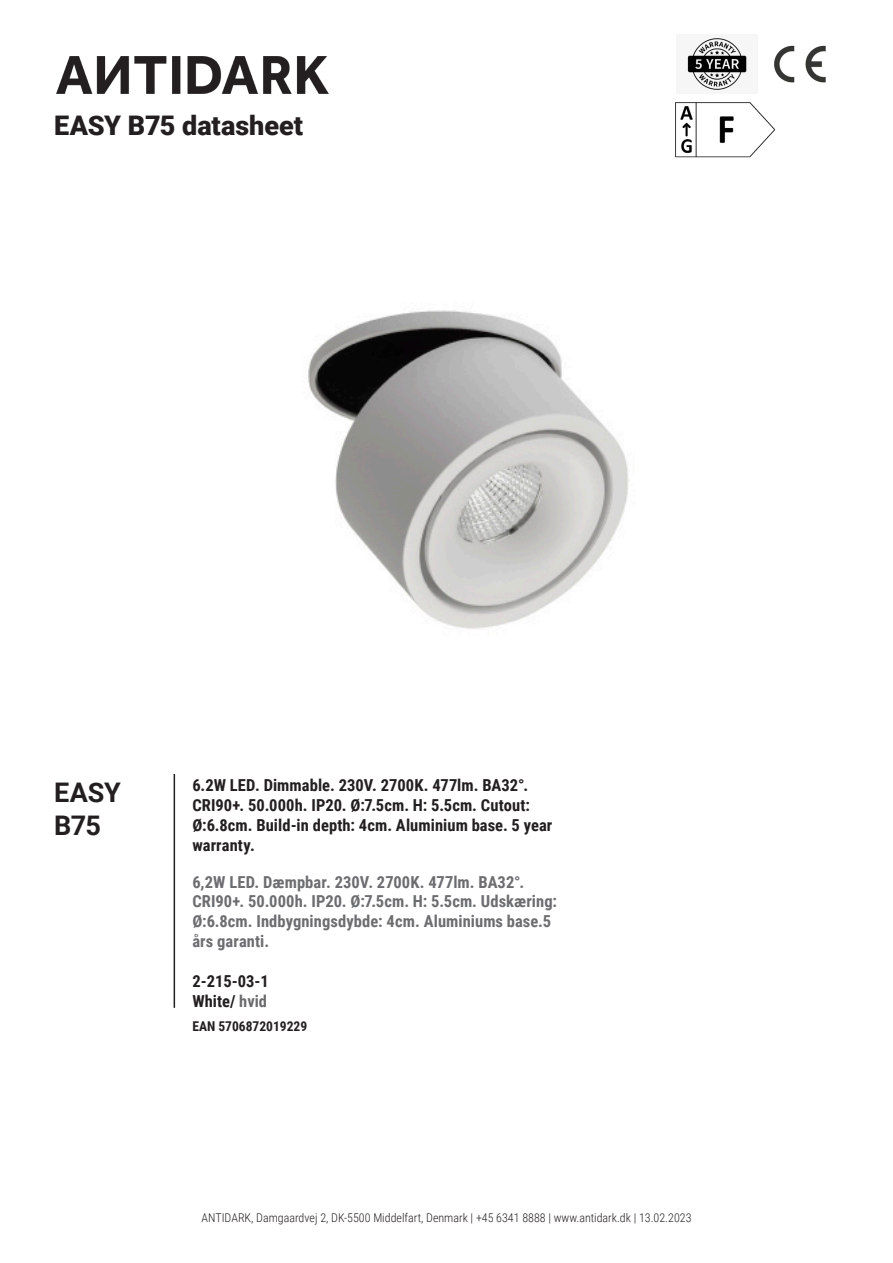
<style>
.page{position:relative;width:893px;height:1263px;background:#fff}
.page>*{position:absolute;margin:0;border:0;box-sizing:border-box;transform-origin:0 0}
.t1{font:900 27px "Roboto";letter-spacing:-.005em;color:#231f20}
.t2{font:700 27px "Roboto";letter-spacing:-.01em;color:#231f20}
.t3{font:700 16.5px/19.8px "Roboto Condensed";letter-spacing:.005em;color:#231f20}
.t4{font:700 16.5px/19.8px "Roboto Condensed";letter-spacing:.005em;color:#6c6d70}
.t5{font:700 13.5px "Roboto Condensed";color:#231f20}
.t6{font:300 12px "Roboto Condensed";color:#231f20}
.s1{color:#6b6b6e}
</style>
<div class="page">
<img style="left:56px;top:57px;width:272px;height:36px">
<img style="left:774px;top:45px;width:52px;height:38px">
<img style="left:687px;top:38px;width:60px;height:52px">
<img style="left:308px;top:310px;width:321px;height:319px">
<hr style="left:174px;top:774px;width:1px;height:234px;background:#231f20">
<img style="left:675px;top:102px;width:100px;height:56px">
<p class="t1" style="left:54px;top:106px;width:251px">EASY B75 datasheet</p>
<p class="t2" style="left:54px;top:774px;width:68px">EASY</p>
<p class="t2" style="left:54px;top:806px;width:49px">B75</p>
<p class="t3" style="left:192px;top:775px;width:361px">6.2W LED. Dimmable. 230V. 2700K. 477lm. BA32°.<br>CRI90+. 50.000h. IP20. Ø:7.5cm. H: 5.5cm. Cutout:<br>Ø:6.8cm. Build-in depth: 4cm. Aluminium base. 5 year warranty.</p>
<p class="t4" style="left:192px;top:871px;width:366px">6,2W LED. Dæmpbar. 230V. 2700K. 477lm. BA32°.<br>CRI90+. 50.000h. IP20. Ø:7.5cm. H: 5.5cm. Udskæring:<br>Ø:6.8cm. Indbygningsdybde: 4cm. Aluminiums base.5 års garanti.</p>
<p class="t3" style="left:192px;top:970px;width:78px">2-215-03-1</p>
<p class="t3" style="left:192px;top:990px;width:76px">White/ <span class="s1">hvid</span></p>
<p class="t5" style="left:192px;top:1016px;width:116px">EAN 5706872019229</p>
<p class="t6" style="left:201px;top:1209px;width:491px">ANTIDARK, Damgaardvej 2, DK-5500 Middelfart, Denmark | +45 6341 8888 | www.antidark.dk | 13.02.2023</p>
</div>
